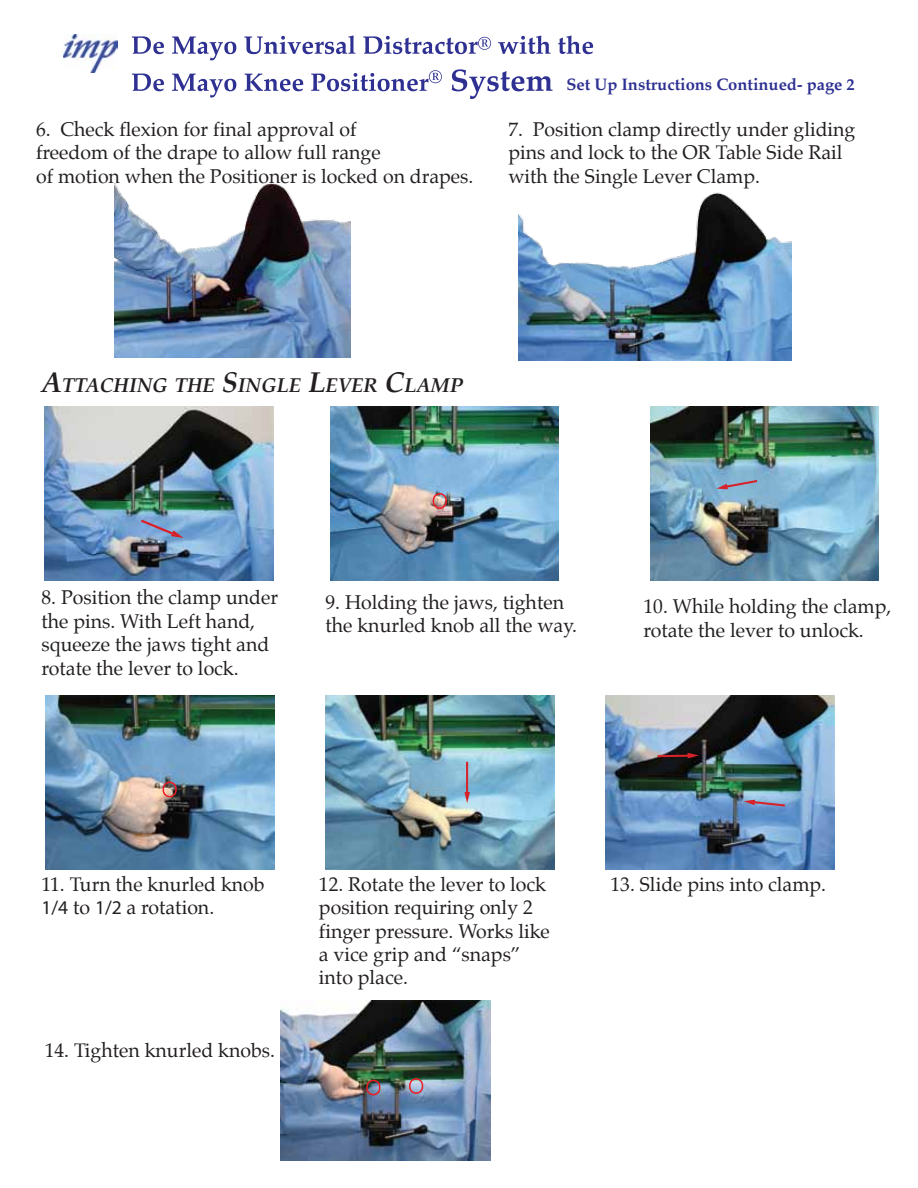
<style>
.page{position:relative;width:918px;height:1188px;background:#fff}
.page>*{position:absolute;margin:0;border:0;box-sizing:border-box;transform-origin:0 0}
.t1{font:italic 700 19.95px "Palatino";color:#231f20}
.t2{font:19.5px/23.4px "Palatino";color:#231f20}
.t3{font:700 16.5px "Palatino";color:#2e3092}
.s1{font-size:28.5px}
.s2{font-family:"Myriad Pro"}
</style>
<div class="page">
<svg style="left:132px;top:36px;width:32px;height:18px"></svg>
<svg style="left:172px;top:36px;width:64px;height:24px"></svg>
<svg style="left:244px;top:35px;width:111px;height:19px"></svg>
<svg style="left:363px;top:36px;width:128px;height:18px"></svg>
<svg style="left:498px;top:36px;width:53px;height:18px"></svg>
<svg style="left:558px;top:36px;width:35px;height:18px"></svg>
<svg style="left:132px;top:74px;width:32px;height:17px"></svg>
<svg style="left:172px;top:74px;width:64px;height:24px"></svg>
<svg style="left:245px;top:74px;width:58px;height:17px"></svg>
<svg style="left:311px;top:70px;width:131px;height:21px"></svg>
<svg style="left:452px;top:69px;width:100px;height:30px"></svg>
<img style="left:64px;top:35px;width:53px;height:38px">
<img style="left:115px;top:184px;width:236px;height:173px">
<img style="left:518px;top:192px;width:273px;height:169px">
<img style="left:45px;top:407px;width:228px;height:174px">
<svg style="left:140px;top:518px;width:45px;height:23px"></svg>
<img style="left:330px;top:407px;width:229px;height:174px">
<div style="left:433px;top:493px;width:14px;height:16px;border:2px solid #ed1d24;border-radius:6px"></div>
<img style="left:650px;top:407px;width:229px;height:174px">
<svg style="left:716px;top:478px;width:42px;height:13px"></svg>
<img style="left:46px;top:695px;width:228px;height:175px">
<div style="left:163px;top:782px;width:14px;height:15px;border:2px solid #ed1d24;border-radius:6px"></div>
<img style="left:326px;top:695px;width:228px;height:175px">
<svg style="left:464px;top:762px;width:6px;height:41px"></svg>
<img style="left:606px;top:695px;width:228px;height:175px">
<svg style="left:657px;top:753px;width:42px;height:6px"></svg>
<svg style="left:743px;top:798px;width:42px;height:10px"></svg>
<img style="left:280px;top:1000px;width:210px;height:161px">
<div style="left:366px;top:1080px;width:14px;height:15px;border:2px solid #ed1d24;border-radius:6px"></div>
<div style="left:409px;top:1078px;width:14px;height:16px;border:2px solid #ed1d24;border-radius:6px"></div>
<p class="t3" style="left:567px;top:70px;width:290px">Set Up Instructions Continued- page 2</p>
<p class="t2" style="left:36px;top:118px;width:439px">6. Check flexion for final approval of<br>freedom of the drape to allow full range<br>of motion when the Positioner is locked on drapes.</p>
<p class="t2" style="left:508px;top:118px;width:349px">7. Position clamp directly under gliding pins and lock to the OR Table Side Rail with the Single Lever Clamp.</p>
<p class="t1" style="left:42px;top:370px;width:423px"><span class="s1">A</span>TTACHING THE <span class="s1">S</span>INGLE <span class="s1">L</span>EVER <span class="s1">C</span>LAMP</p>
<p class="t2" style="left:42px;top:586px;width:238px">8. Position the clamp under the pins. With Left hand, squeeze the jaws tight and rotate the lever to lock.</p>
<p class="t2" style="left:326px;top:591px;width:253px">9. Holding the jaws, tighten the knurled knob all the way.</p>
<p class="t2" style="left:644px;top:595px;width:249px">10. While holding the clamp, rotate the lever to unlock.</p>
<p class="t2" style="left:42px;top:872px;width:225px">11. Turn the knurled knob<br><span class="s2">1/4</span> to <span class="s2">1/2</span> a rotation.</p>
<p class="t2" style="left:319px;top:872px;width:233px">12. Rotate the lever to lock position requiring only 2 finger pressure. Works like a vice grip and “snaps” into place.</p>
<p class="t2" style="left:611px;top:873px;width:217px">13. Slide pins into clamp.</p>
<p class="t2" style="left:45px;top:1039px;width:232px">14. Tighten knurled knobs.</p>
</div>
